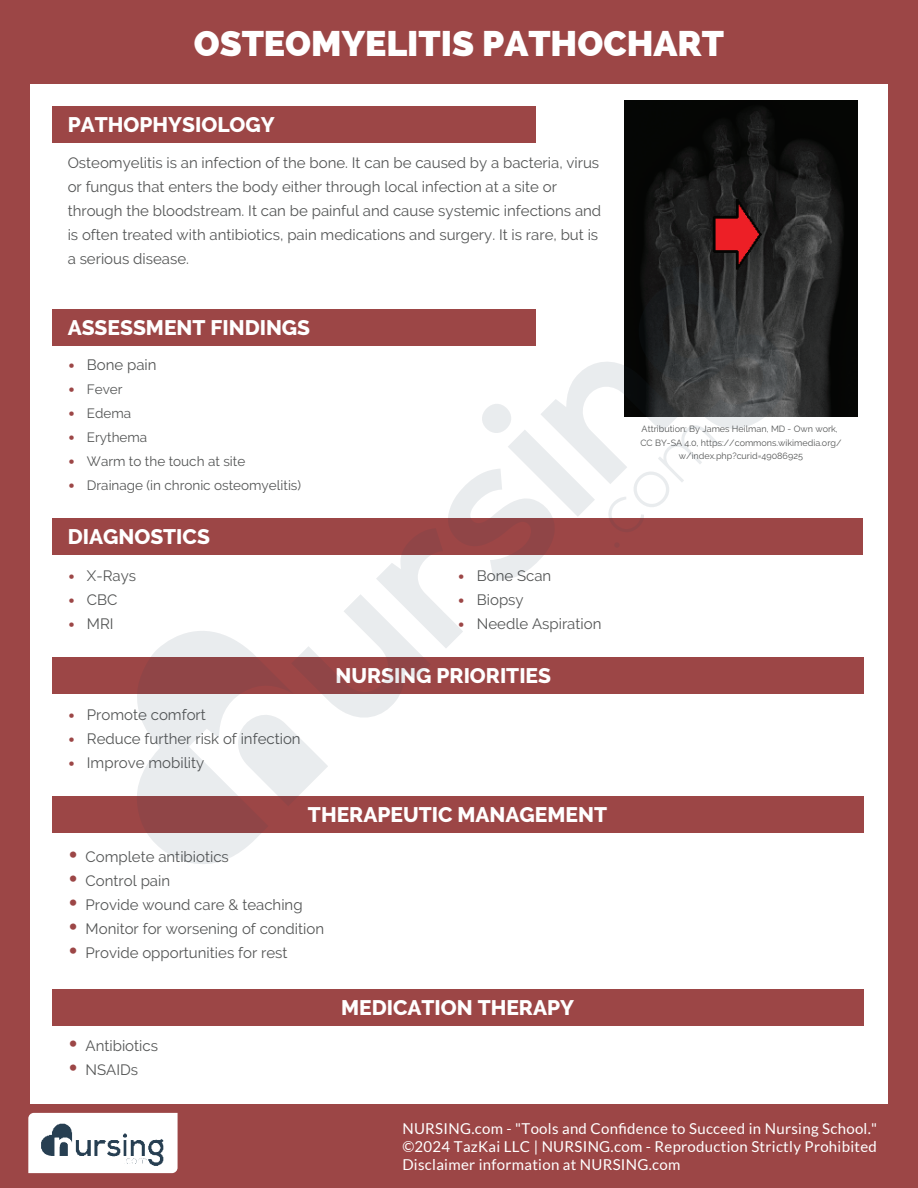
<style>
.page{position:relative;width:918px;height:1188px;background:#9c4646}
.page>*{position:absolute;margin:0;border:0;box-sizing:border-box;transform-origin:0 0}
.t1{font:800 35.7px "Raleway";color:#fff}
.t2{font:800 21px "Raleway";color:#fff}
.t3{font:15px/24px "Raleway";color:#545555}
.t4{font:15px/18px "Lato";letter-spacing:.02em;color:#fff;text-align:justify}
.t5{font:13.5px "Raleway";color:#545555}
.t6{font:9px/13.5px "Raleway";color:#545555;text-align:center}
.s1{font-weight:700;font-size:21px;color:#9c4646}
.s2{font-weight:700;font-size:29.7px;color:#9c4646}
</style>
<div class="page">
<div style="left:30px;top:84px;width:858px;height:1020px;background:#fff"></div>
<div style="left:53px;top:107px;width:483px;height:36px;background:#9c4646"></div>
<div style="left:52px;top:796px;width:811px;height:37px;background:#9c4646"></div>
<div style="left:52px;top:989px;width:811px;height:37px;background:#9c4646"></div>
<div style="left:52px;top:658px;width:811px;height:36px;background:#9c4646"></div>
<div style="left:53px;top:309px;width:483px;height:37px;background:#9c4646"></div>
<img style="left:624px;top:101px;width:234px;height:315px">
<div style="left:53px;top:519px;width:810px;height:36px;background:#9c4646"></div>
<div style="left:28px;top:1113px;width:150px;height:60px;background:#fff"></div>
<img style="left:36px;top:1118px;width:134px;height:50px">
<svg style="left:137px;top:264px;width:651px;height:600px"></svg>
<h1 class="t1" style="left:194px;top:23px;width:532px">OSTEOMYELITIS PATHOCHART</h1>
<h2 class="t2" style="left:68px;top:113px;width:209px">PATHOPHYSIOLOGY</h2>
<p class="t3" style="left:68px;top:152px;width:535px">Osteomyelitis is an infection of the bone. It can be caused by a bacteria, virus or fungus that enters the body either through local infection at a site or through the bloodstream. It can be painful and cause systemic infections and is often treated with antibiotics, pain medications and surgery. It is rare, but is a serious disease.</p>
<h2 class="t2" style="left:68px;top:315px;width:244px">ASSESSMENT FINDINGS</h2>
<p class="t3" style="left:68px;top:354px;width:90px"><span class="s1">•</span> Bone pain</p>
<p class="t5" style="left:68px;top:384px;width:56px"><span class="s1">•</span> Fever</p>
<p class="t5" style="left:68px;top:408px;width:65px"><span class="s1">•</span> Edema</p>
<p class="t5" style="left:68px;top:432px;width:81px"><span class="s1">•</span> Erythema</p>
<p class="t5" style="left:68px;top:456px;width:179px"><span class="s1">•</span> Warm to the touch at site</p>
<p class="t5" style="left:68px;top:480px;width:235px"><span class="s1">•</span> Drainage (in chronic osteomyelitis)</p>
<h2 class="t2" style="left:68px;top:525px;width:144px">DIAGNOSTICS</h2>
<p class="t3" style="left:68px;top:565px;width:70px"><span class="s1">•</span> X-Rays</p>
<p class="t3" style="left:68px;top:589px;width:51px"><span class="s1">•</span> CBC</p>
<p class="t3" style="left:68px;top:613px;width:47px"><span class="s1">•</span> MRI</p>
<p class="t3" style="left:458px;top:565px;width:95px"><span class="s1">•</span> Bone Scan</p>
<p class="t3" style="left:458px;top:589px;width:68px"><span class="s1">•</span> Biopsy</p>
<p class="t3" style="left:458px;top:613px;width:145px"><span class="s1">•</span> Needle Aspiration</p>
<p class="t3" style="left:68px;top:704px;width:140px"><span class="s1">•</span> Promote comfort</p>
<p class="t3" style="left:68px;top:728px;width:235px"><span class="s1">•</span> Reduce further risk of infection</p>
<p class="t3" style="left:68px;top:752px;width:138px"><span class="s1">•</span> Improve mobility</p>
<h2 class="t2" style="left:335px;top:664px;width:217px">NURSING PRIORITIES</h2>
<h2 class="t2" style="left:308px;top:802px;width:301px">THERAPEUTIC MANAGEMENT</h2>
<p class="t3" style="left:68px;top:847px;width:163px"><span class="s2">•</span> Complete antibiotics</p>
<p class="t3" style="left:68px;top:871px;width:104px"><span class="s2">•</span> Control pain</p>
<p class="t3" style="left:68px;top:895px;width:237px"><span class="s2">•</span> Provide wound care &amp; teaching</p>
<p class="t3" style="left:68px;top:919px;width:258px"><span class="s2">•</span> Monitor for worsening of condition</p>
<p class="t3" style="left:68px;top:943px;width:221px"><span class="s2">•</span> Provide opportunities for rest</p>
<p class="t3" style="left:68px;top:1036px;width:92px"><span class="s2">•</span> Antibiotics</p>
<p class="t3" style="left:68px;top:1060px;width:72px"><span class="s2">•</span> NSAIDs</p>
<h2 class="t2" style="left:341px;top:995px;width:235px">MEDICATION THERAPY</h2>
<p class="t6" style="left:640px;top:423px;width:203px">Attribution: By James Heilman, MD - Own work,<br>CC BY-SA 4.0, https://commons.wikimedia.org/ w/index.php?curid=49086925</p>
<p class="t4" style="left:402px;top:1120px;width:476px">NURSING.com - "Tools and Confidence to Succeed in Nursing School." ©2024 TazKai LLC | NURSING.com - Reproduction Strictly Prohibited Disclaimer information at NURSING.com</p>
</div>
